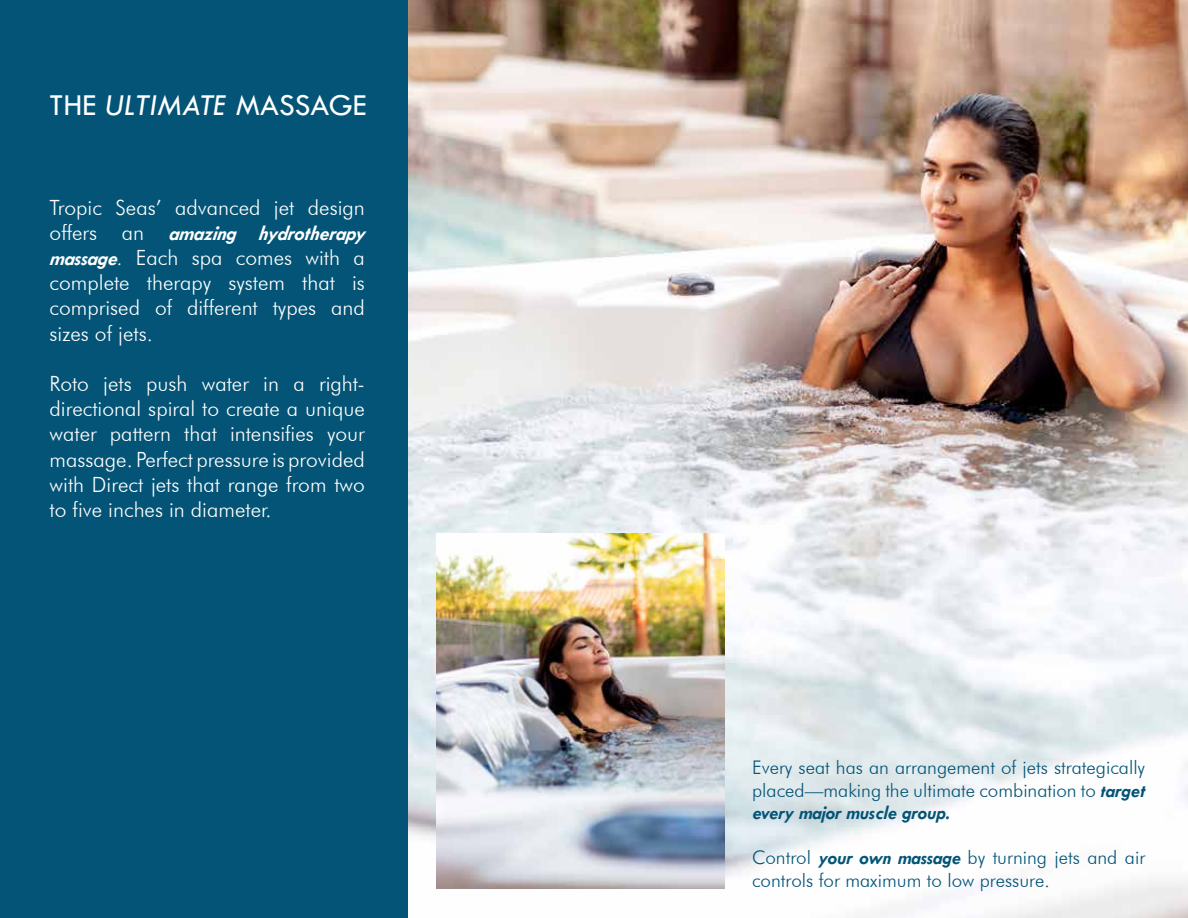
<style>
.page{position:relative;width:1188px;height:918px;background:#fff}
.page>*{position:absolute;margin:0;border:0;box-sizing:border-box;transform-origin:0 0}
.t1{font:31.5px "Tw Cen";color:#fff}
.t2{font:300 21px/25.2px "Futura BT";color:#fff;text-align:justify}
.t3{font:italic 700 21px "Tw Cen";color:#fff}
.t4{font:italic 700 19.5px "Tw Cen";color:#035476}
.t5{font:300 18.75px/22.5px "Futura BT";color:#035476}
.s1{font-style:italic}
.s2{font-family:"Futura BT";font-weight:300;font-style:normal}
.s3{font-family:"Tw Cen";font-weight:700;font-style:italic}
.s4{font-family:"Futura";font-weight:100;font-style:italic}
.s5{font-family:"Tw Cen";font-weight:700;font-style:italic;font-size:19.5px}
</style>
<div class="page">
<img style="left:0;top:0;width:1188px;height:918px">
<div style="left:1px;top:0;width:407px;height:918px;background:#035476"></div>
<img style="left:436px;top:534px;width:288px;height:354px">
<h1 class="t1" style="left:50px;top:86px;width:319px">THE <span class="s1">ULTIMATE</span> MASSAGE</h1>
<p class="t2" style="left:50px;top:194px;width:317px">Tropic Seas’ advanced jet design</p>
<p class="t3" style="left:50px;top:221px;width:317px"><span class="s2">o f f e r s a n</span> amazing hydrotherapy</p>
<p class="t2" style="left:50px;top:245px;width:317px"><span class="s3">massage</span><span class="s4">.</span> Each spa comes with a complete therapy system that is comprised of different types and sizes of jets.</p>
<p class="t2" style="left:50px;top:371px;width:317px">Roto jets push water in a right&shy;directional spiral to create a unique water pattern that intensifies your massage. Perfect pressure is provided with Direct jets that range from two to five inches in diameter.</p>
<p class="t5" style="left:752px;top:756px;width:397px">Every seat has an arrangement of jets strategically placed—making the ultimate combination to <span class="s3">t</span><span class="s5">arget</span></p>
<p class="t4" style="left:752px;top:801px;width:201px">every major muscle group.</p>
<p class="t5" style="left:752px;top:846px;width:395px">Control <span class="s5">your own massage</span> by turning jets and air controls for maximum to low pressure.</p>
</div>
